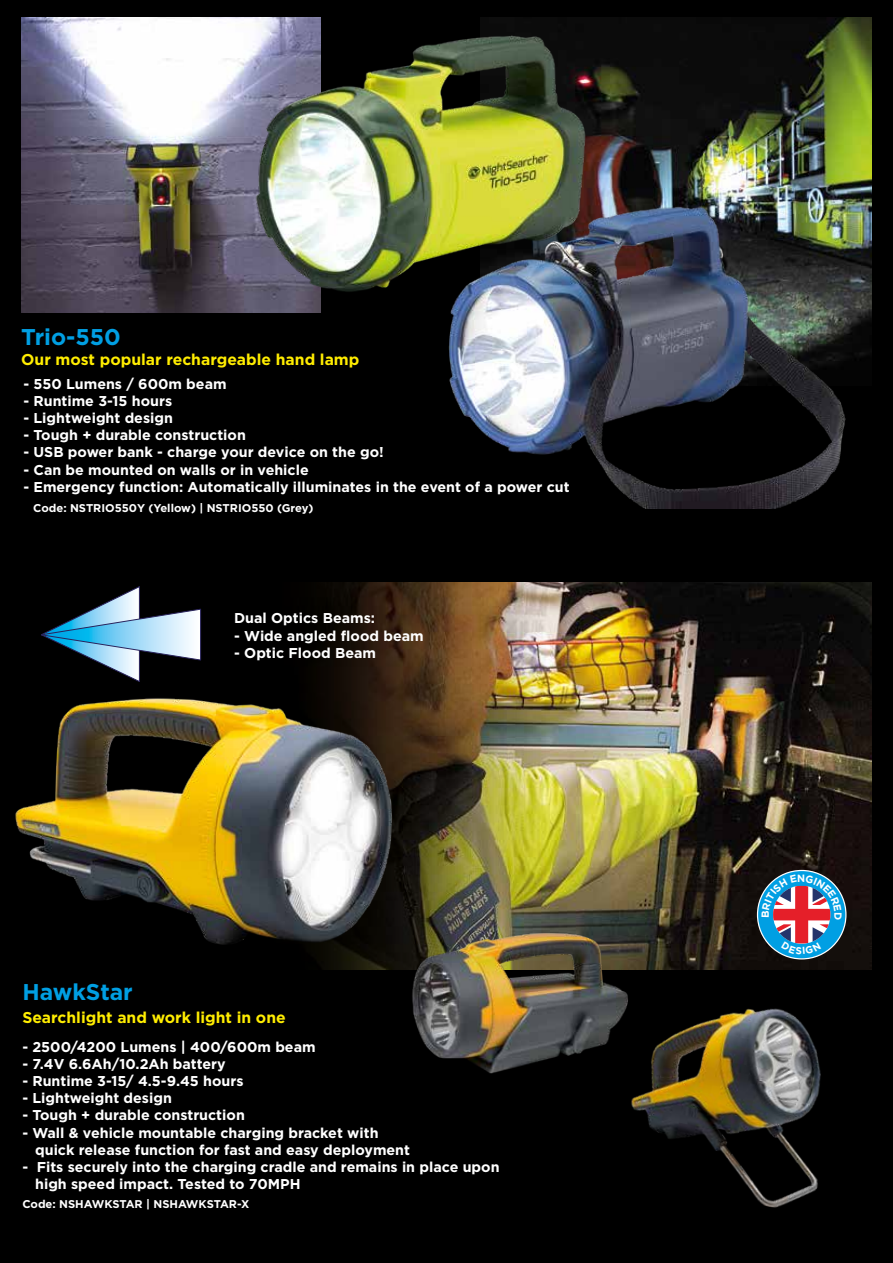
<style>
.page{position:relative;width:893px;height:1263px;background:#000}
.page>*{position:absolute;margin:0;border:0;box-sizing:border-box;transform-origin:0 0}
.t1{font:700 22.8px "Gotham";color:#009fe3}
.t2{font:700 15.6px "Gotham";color:#ffed00}
.t3{font:700 14.25px/17.1px "Gotham";color:#fff}
.t4{font:700 11.25px "Gotham";color:#fff}
</style>
<div class="page">
<img style="left:481px;top:17px;width:391px;height:340px">
<img style="left:448px;top:190px;width:406px;height:318px">
<img style="left:21px;top:17px;width:299px;height:296px">
<img style="left:250px;top:27px;width:336px;height:270px">
<img style="left:319px;top:582px;width:553px;height:387px">
<img style="left:15px;top:688px;width:392px;height:271px">
<svg style="left:41px;top:586px;width:160px;height:96px"></svg>
<img style="left:631px;top:1008px;width:190px;height:200px">
<img style="left:393px;top:912px;width:247px;height:170px">
<svg style="left:757px;top:870px;width:89px;height:89px"></svg>
<svg style="left:762px;top:874px;width:80px;height:81px"></svg>
<h1 class="t1" style="left:21px;top:323px;width:101px">Trio-550</h1>
<p class="t2" style="left:21px;top:350px;width:340px">Our most popular rechargeable hand lamp</p>
<p class="t3" style="left:23px;top:375px;width:205px">- 550 Lumens / 600m beam</p>
<p class="t3" style="left:23px;top:392px;width:150px">- Runtime 3-15 hours</p>
<p class="t3" style="left:23px;top:409px;width:151px">- Lightweight design</p>
<p class="t3" style="left:23px;top:426px;width:224px">- Tough + durable construction</p>
<p class="t3" style="left:23px;top:443px;width:362px">- USB power bank - charge your device on the go!</p>
<p class="t3" style="left:23px;top:461px;width:287px">- Can be mounted on walls or in vehicle</p>
<p class="t3" style="left:23px;top:478px;width:548px">- Emergency function: Automatically illuminates in the event of a power cut</p>
<p class="t4" style="left:33px;top:502px;width:282px">Code: NSTRIO550Y (Yellow) | NSTRIO550 (Grey)</p>
<p class="t3" style="left:234px;top:609px;width:142px">Dual Optics Beams:</p>
<p class="t3" style="left:234px;top:627px;width:191px">- Wide angled flood beam</p>
<p class="t3" style="left:234px;top:644px;width:143px">- Optic Flood Beam</p>
<h1 class="t1" style="left:22px;top:979px;width:112px">HawkStar</h1>
<p class="t2" style="left:22px;top:1009px;width:265px">Searchlight and work light in one</p>
<p class="t3" style="left:22px;top:1038px;width:295px">- 2500/4200 Lumens | 400/600m beam</p>
<p class="t3" style="left:22px;top:1055px;width:205px">- 7.4V 6.6Ah/10.2Ah battery</p>
<p class="t3" style="left:22px;top:1072px;width:223px">- Runtime 3-15/ 4.5-9.45 hours</p>
<p class="t3" style="left:22px;top:1089px;width:151px">- Lightweight design</p>
<p class="t3" style="left:22px;top:1106px;width:224px">- Tough + durable construction</p>
<p class="t3" style="left:35px;top:1123px;width:376px;text-indent:-13px">- Wall &amp; vehicle mountable charging bracket with quick release function for fast and easy deployment</p>
<p class="t3" style="left:35px;top:1158px;width:466px;text-indent:-13px">- Fits securely into the charging cradle and remains in place upon high speed impact. Tested to 70MPH</p>
<p class="t4" style="left:22px;top:1197px;width:228px">Code: NSHAWKSTAR | NSHAWKSTAR-X</p>
</div>
